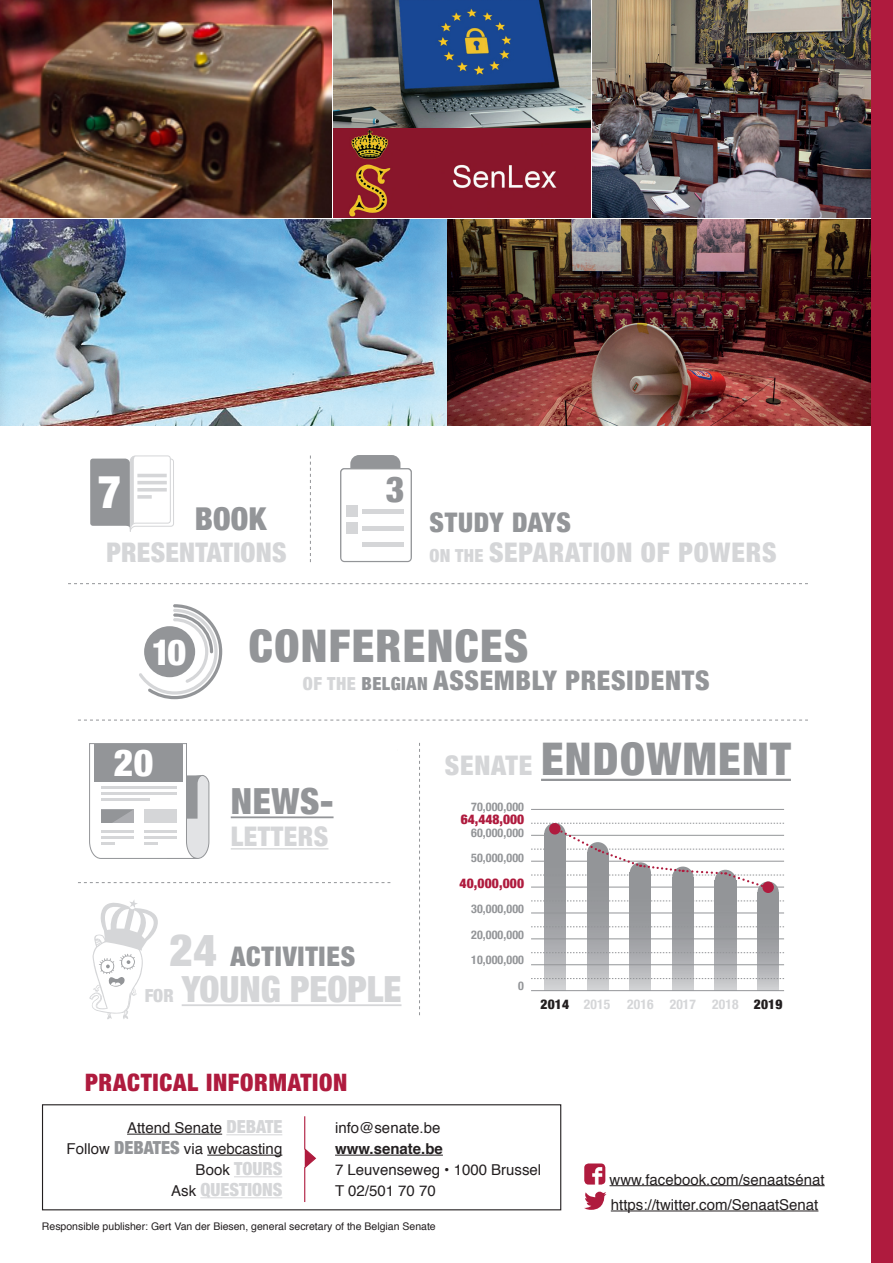
<style>
.page{position:relative;width:893px;height:1263px;background:#fff}
.page>*{position:absolute;margin:0;border:0;box-sizing:border-box;transform-origin:0 0}
.t1{font:900 condensed 45px "Helvetica Neue";letter-spacing:.03em;color:#939598}
.t2{font:900 condensed 45px "Helvetica Neue";color:#d5d6d8}
.t3{font:900 condensed 45px "Helvetica Neue";color:#fff}
.t4{font:900 condensed 37.5px "Helvetica Neue";color:#fff}
.t5{font:900 condensed 36px "Helvetica Neue";color:#d5d6d8}
.t6{font:900 condensed 36px "Helvetica Neue";color:#939598}
.t7{font:900 condensed 36px "Helvetica Neue";color:#fff}
.t8{font:900 condensed 31.5px "Helvetica Neue";color:#939598}
.t9{font:900 condensed 27px "Helvetica Neue";letter-spacing:.03em;color:#939598}
.t10{font:900 condensed 27px "Helvetica Neue";letter-spacing:.02em;color:#d5d6d8}
.t11{font:900 condensed 24px "Helvetica Neue";letter-spacing:.03em;color:#af1b3e}
.t12{font:900 condensed 18px "Helvetica Neue";color:#d5d6d8}
.t13{font:15px "Helvetica";color:#231f20}
.t14{font:700 15px "Helvetica";color:#231f20}
.t15{font:900 condensed 13.5px "Helvetica Neue";letter-spacing:.005em;color:#af1b3e}
.t16{font:700 condensed 13.5px "Helvetica Neue";letter-spacing:.01em;color:#d5d6d8}
.t17{font:900 condensed 13.5px "Helvetica Neue";letter-spacing:.01em;color:#231f20}
.t18{font:700 condensed 12px "Helvetica Neue";letter-spacing:.01em;color:#939598}
.t19{font:10.5px "Helvetica";color:#231f20}
.s1{font-size:18px}
.s2{font-size:18px;color:#d5d6d8}
.s3{font-size:27px;color:#d5d6d8}
.s4{font-family:"Helvetica Neue";font-weight:900;font-stretch:condensed;font-size:18px;color:#d5d6d8}
.s5{font-family:"Helvetica Neue";font-weight:900;font-stretch:condensed;font-size:18px;color:#939598}
.s6{font-family:"Helvetica";font-weight:400;font-stretch:normal;font-size:15px;color:#231f20}
</style>
<div class="page">
<svg style="left:757px;top:895px;width:22px;height:95px;background:#a4a6a9"></svg>
<div style="left:757px;top:881px;width:22px;height:22px;background:#939598;border-radius:50%"></div>
<svg style="left:715px;top:889px;width:21px;height:101px;background:#a4a6a9"></svg>
<div style="left:715px;top:870px;width:21px;height:21px;background:#939598;border-radius:50%"></div>
<svg style="left:672px;top:889px;width:21px;height:101px;background:#a5a6a9"></svg>
<svg style="left:630px;top:889px;width:21px;height:101px;background:#a5a7aa"></svg>
<svg style="left:587px;top:889px;width:21px;height:101px;background:#a9aaad"></svg>
<svg style="left:544px;top:889px;width:21px;height:101px;background:#acadb0"></svg>
<hr style="left:531px;top:990px;width:253px;height:1px;background:#939598">
<hr style="left:531px;top:964px;width:253px;height:1px;background:#939598">
<hr style="left:531px;top:938px;width:253px;height:1px;background:#939598">
<hr style="left:531px;top:913px;width:253px;height:1px;background:#939598">
<hr style="left:531px;top:809px;width:253px;height:1px;background:#939598">
<svg style="left:531px;top:978px;width:253px;height:1px"></svg>
<svg style="left:531px;top:952px;width:253px;height:1px"></svg>
<svg style="left:531px;top:926px;width:253px;height:1px"></svg>
<svg style="left:531px;top:901px;width:253px;height:1px"></svg>
<div style="left:762px;top:881px;width:12px;height:12px;background:#af1b3e;border-radius:50%"></div>
<svg style="left:531px;top:823px;width:253px;height:66px"></svg>
<div style="left:42px;top:1104px;width:519px;height:106px;border:1px solid #231f20"></div>
<img style="left:0;top:220px;width:872px;height:205px">
<img style="left:592px;top:0;width:280px;height:218px">
<div style="left:872px;top:0;width:21px;height:1263px;background:#af1b3e"></div>
<svg style="left:90px;top:455px;width:84px;height:77px"></svg>
<hr style="left:137px;top:474px;width:30px;height:3px;background:#d5d6d8">
<hr style="left:137px;top:481px;width:30px;height:3px;background:#d5d6d8">
<svg style="left:137px;top:488px;width:30px;height:4px"></svg>
<hr style="left:137px;top:495px;width:15px;height:4px;background:#d5d6d8">
<hr style="left:182px;top:1004px;width:219px;height:2px;background:#d5d6d8">
<svg style="left:89px;top:900px;width:69px;height:119px"></svg>
<svg style="left:89px;top:743px;width:120px;height:116px"></svg>
<svg style="left:419px;top:743px;width:1px;height:272px"></svg>
<svg style="left:78px;top:720px;width:730px;height:1px"></svg>
<hr style="left:231px;top:816px;width:103px;height:2px;background:#939598">
<hr style="left:231px;top:848px;width:97px;height:1px;background:#d5d6d8">
<img style="left:0;top:0;width:332px;height:218px">
<img style="left:334px;top:0;width:256px;height:128px">
<img style="left:334px;top:128px;width:256px;height:90px">
<hr style="left:541px;top:779px;width:250px;height:2px;background:#939598">
<hr style="left:335px;top:1155px;width:108px;height:1px;background:#231f20">
<hr style="left:127px;top:1134px;width:95px;height:1px;background:#231f20">
<hr style="left:226px;top:1134px;width:56px;height:1px;background:#d5d6d8">
<hr style="left:207px;top:1155px;width:75px;height:1px;background:#231f20">
<hr style="left:234px;top:1176px;width:48px;height:1px;background:#d5d6d8">
<hr style="left:200px;top:1197px;width:82px;height:1px;background:#d5d6d8">
<svg style="left:304px;top:1116px;width:13px;height:86px"></svg>
<svg style="left:139px;top:604px;width:83px;height:95px"></svg>
<svg style="left:78px;top:882px;width:312px;height:1px"></svg>
<svg style="left:68px;top:583px;width:740px;height:1px"></svg>
<svg style="left:340px;top:455px;width:72px;height:108px"></svg>
<div style="left:362px;top:509px;width:42px;height:5px;background:#d5d6d8"></div>
<div style="left:346px;top:505px;width:11px;height:12px;background:#d5d6d8"></div>
<hr style="left:362px;top:526px;width:42px;height:4px;background:#d5d6d8">
<div style="left:346px;top:522px;width:11px;height:12px;background:#d5d6d8"></div>
<div style="left:362px;top:542px;width:42px;height:5px;background:#d5d6d8"></div>
<svg style="left:310px;top:455px;width:1px;height:107px"></svg>
<hr style="left:609px;top:1185px;width:216px;height:1px;background:#231f20">
<hr style="left:611px;top:1210px;width:207px;height:1px;background:#231f20">
<img style="left:584px;top:1163px;width:21px;height:21px">
<svg style="left:584px;top:1191px;width:23px;height:19px"></svg>
<p class="t3" style="left:98px;top:455px;width:25px">7</p>
<p class="t8" style="left:195px;top:493px;width:73px">BOOK</p>
<p class="t10" style="left:106px;top:530px;width:182px">PRESENTATIONS</p>
<p class="t6" style="left:386px;top:459px;width:20px">3</p>
<p class="t9" style="left:429px;top:500px;width:143px">STUDY DAYS</p>
<p class="t10" style="left:429px;top:530px;width:348px"><span class="s1">ON THE</span> SEPARATION OF POWERS</p>
<p class="t7" style="left:152px;top:623px;width:36px">10</p>
<p class="t1" style="left:249px;top:609px;width:281px">CONFERENCES</p>
<p class="t9" style="left:303px;top:658px;width:408px"><span class="s2">OF THE</span> <span class="s1">BELGIAN</span> ASSEMBLY PRESIDENTS</p>
<p class="t4" style="left:114px;top:732px;width:41px">20</p>
<p class="t6" style="left:231px;top:771px;width:104px">NEWS-</p>
<p class="t10" style="left:231px;top:814px;width:99px">LETTERS</p>
<p class="t2" style="left:170px;top:912px;width:49px">24</p>
<p class="t9" style="left:230px;top:934px;width:126px">ACTIVITIES</p>
<p class="t5" style="left:145px;top:959px;width:258px"><span class="s1">FOR</span> YOUNG PEOPLE</p>
<p class="t11" style="left:85px;top:1062px;width:264px">PRACTICAL INFORMATION</p>
<p class="t1" style="left:445px;top:722px;width:348px"><span class="s3">SENATE</span> ENDOWMENT</p>
<p class="t18" style="left:471px;top:797px;width:54px">70,000,000</p>
<p class="t18" style="left:471px;top:823px;width:54px">60,000,000</p>
<p class="t18" style="left:471px;top:848px;width:54px">50,000,000</p>
<p class="t15" style="left:460px;top:872px;width:66px">40,000,000</p>
<p class="t18" style="left:471px;top:899px;width:54px">30,000,000</p>
<p class="t18" style="left:471px;top:925px;width:54px">20,000,000</p>
<p class="t18" style="left:471px;top:950px;width:54px">10,000,000</p>
<p class="t18" style="left:518px;top:976px;width:7px">0</p>
<p class="t15" style="left:461px;top:808px;width:65px">64,448,000</p>
<p class="t17" style="left:541px;top:993px;width:30px">2014</p>
<p class="t16" style="left:584px;top:993px;width:28px">2015</p>
<p class="t16" style="left:627px;top:993px;width:28px">2016</p>
<p class="t16" style="left:670px;top:993px;width:28px">2017</p>
<p class="t16" style="left:712px;top:993px;width:28px">2018</p>
<p class="t17" style="left:754px;top:993px;width:30px">2019</p>
<p class="t13" style="left:127px;top:1116px;width:157px">Attend Senate <span class="s4">DEBATE</span></p>
<p class="t13" style="left:67px;top:1137px;width:217px">Follow <span class="s5">DEBATES</span> via webcasting</p>
<p class="t12" style="left:196px;top:1154px;width:88px"><span class="s6">Book</span> TOURS</p>
<p class="t12" style="left:171px;top:1175px;width:113px"><span class="s6">Ask</span> QUESTIONS</p>
<p class="t13" style="left:335px;top:1116px;width:107px">info@senate.be</p>
<p class="t14" style="left:335px;top:1136px;width:109px">www.senate.be</p>
<p class="t13" style="left:335px;top:1158px;width:208px">7 Leuvenseweg • 1000 Brussel</p>
<p class="t13" style="left:335px;top:1179px;width:102px">T 02/501 70 70</p>
<p class="t19" style="left:42px;top:1218px;width:395px">Responsible publisher: Gert Van der Biesen, general secretary of the Belgian Senate</p>
<p class="t13" style="left:609px;top:1168px;width:217px">www.facebook.com/senaatsénat</p>
<p class="t13" style="left:611px;top:1193px;width:209px">https://twitter.com/SenaatSenat</p>
</div>
